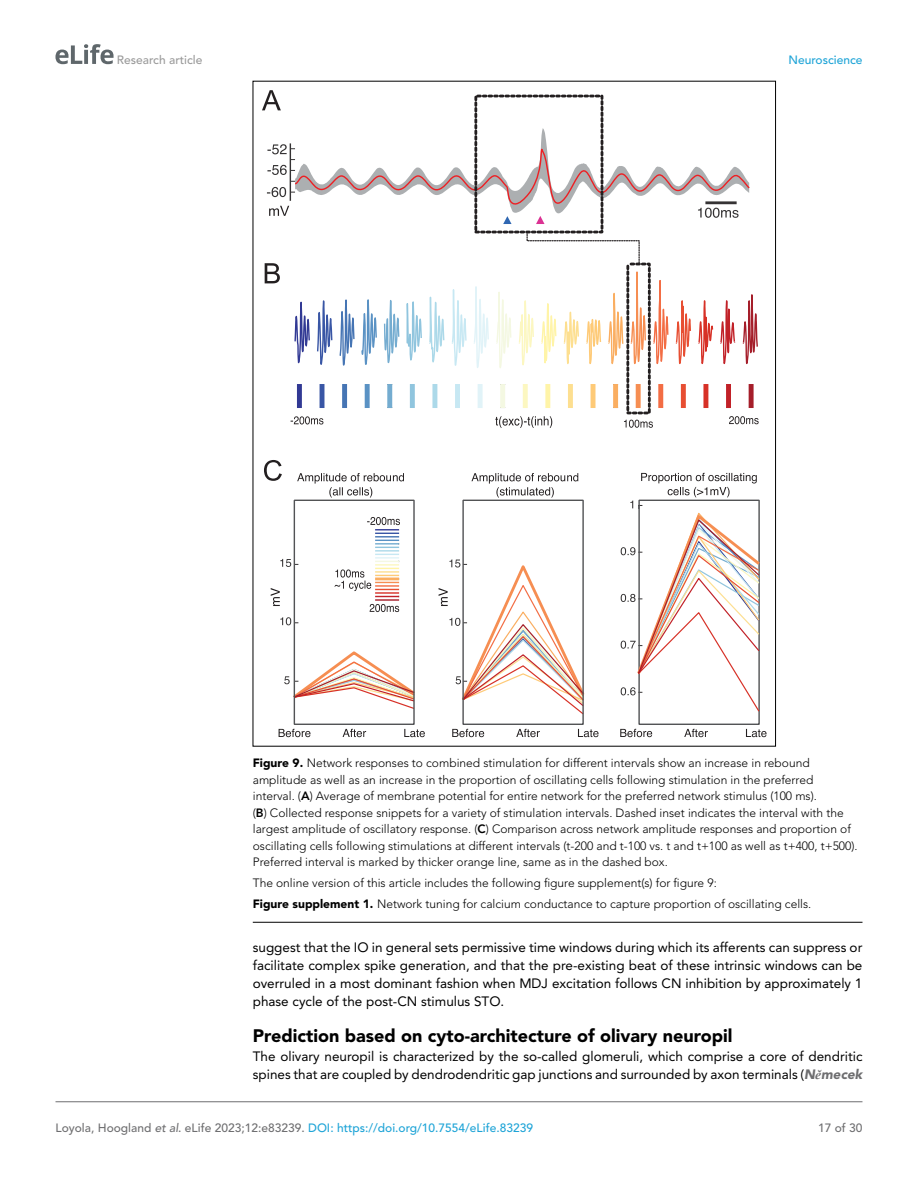
<style>
.page{position:relative;width:918px;height:1188px;background:#fff}
.page>*{position:absolute;margin:0;border:0;box-sizing:border-box;transform-origin:0 0}
.t1{font:900 18px "Avenir LT Std";color:#000}
.t2{font:13.5px/18px "Avenir LT Std";color:#000;text-align:justify}
.t3{font:300 12px/16.5px "Avenir LT Std";color:#000}
.t4{font:500 12px "Avenir LT Std";color:#1ea4d7}
.t5{font:500 12px "Avenir LT Std";color:#9a9a9a}
.t6{font:500 12px "Avenir LT Std";color:#6e6e70}
.s1{font-weight:900}
.s2{font-weight:800}
.s3{font-weight:900;font-style:italic;color:#6e6e70}
.s4{font-family:"Times New Roman";font-weight:700;font-style:italic;color:#6e6e70}
.s5{color:#6e6e70}
.s6{font-style:italic;color:#6e6e70}
</style>
<div class="page">
<svg style="left:55px;top:44px;width:59px;height:20px"></svg>
<hr style="left:56px;top:1101px;width:806px;height:1px;background:#6e6e70">
<hr style="left:253px;top:922px;width:610px;height:1px;background:#000">
<svg style="left:293px;top:716px;width:467px;height:9px"></svg>
<svg style="left:262px;top:90px;width:498px;height:626px"></svg>
<svg style="left:279px;top:729px;width:32px;height:8px"></svg>
<svg style="left:343px;top:729px;width:82px;height:8px"></svg>
<svg style="left:452px;top:729px;width:32px;height:8px"></svg>
<svg style="left:516px;top:729px;width:83px;height:8px"></svg>
<svg style="left:620px;top:729px;width:32px;height:8px"></svg>
<svg style="left:684px;top:729px;width:83px;height:8px"></svg>
<p class="t5" style="left:117px;top:53px;width:87px">Research article</p>
<p class="t4" style="left:788px;top:53px;width:76px">Neuroscience</p>
<p class="t3" style="left:253px;top:755px;width:606px"><span class="s1">Figure 9.</span> Network responses to combined stimulation for different intervals show an increase in rebound amplitude as well as an increase in the proportion of oscillating cells following stimulation in the preferred interval. (<span class="s2">A</span>) Average of membrane potential for entire network for the preferred network stimulus (100 ms).<br>(<span class="s2">B</span>) Collected response snippets for a variety of stimulation intervals. Dashed inset indicates the interval with the largest amplitude of oscillatory response. (<span class="s2">C</span>) Comparison across network amplitude responses and proportion of oscillating cells following stimulations at different intervals (t-200 and t-100 vs. t and t+100 as well as t+400, t+500).<br>Preferred interval is marked by thicker orange line, same as in the dashed box.</p>
<p class="t3" style="left:253px;top:873px;width:560px;line-height:21px">The online version of this article includes the following figure supplement(s) for figure 9:<br><span class="s1">Figure supplement 1.</span> Network tuning for calcium conductance to capture proportion of oscillating cells.</p>
<p class="t2" style="left:253px;top:938px;width:611px">suggest that the IO in general sets permissive time windows during which its afferents can suppress or facilitate complex spike generation, and that the pre-existing beat of these intrinsic windows can be overruled in a most dominant fashion when MDJ excitation follows CN inhibition by approximately 1 phase cycle of the post-CN stimulus STO.</p>
<h1 class="t1" style="left:253px;top:1025px;width:481px">Prediction based on cyto-architecture of olivary neuropil</h1>
<p class="t2" style="left:253px;top:1048px;width:611px">The olivary neuropil is characterized by the so-called glomeruli, which comprise a core of dendritic spines that are coupled by dendrodendritic gap junctions and surrounded by axon terminals (<span class="s3">N</span><span class="s4">ĕ</span><span class="s3">mecek</span></p>
<p class="t4" style="left:56px;top:1121px;width:479px"><span class="s5">Loyola, Hoogland</span> <span class="s6">et al</span><span class="s5">. eLife 2023;12:e83239.</span> DOI: https://doi.org/10.7554/eLife.83239</p>
<p class="t6" style="left:818px;top:1121px;width:46px">17 of 30</p>
</div>
